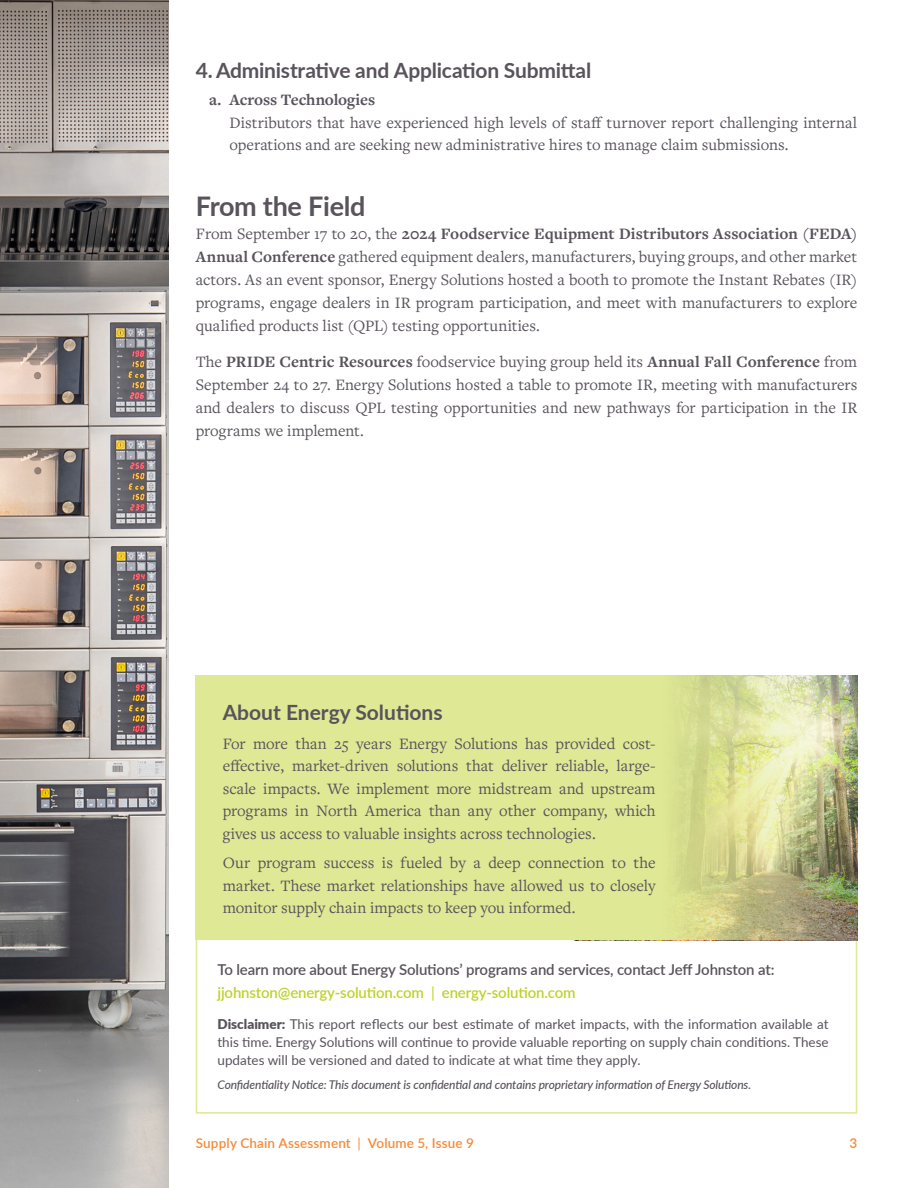
<style>
.page{position:relative;width:918px;height:1188px;background:#fff}
.page>*{position:absolute;margin:0;border:0;box-sizing:border-box;transform-origin:0 0}
.t1{font:700 27px "Lato";letter-spacing:-.01em;color:#59535c}
.t2{font:700 21px "Lato";letter-spacing:-.01em;color:#59535c}
.t3{font:16.5px/22.5px "Freight Text Pro";color:#59535c;text-align:justify}
.t4{font:700 16.5px "Freight Text Pro";letter-spacing:-.005em;color:#59535c}
.t5{font:600 15px/22.5px "Lato";letter-spacing:-.01em;color:#59535c}
.t6{font:13.5px/18px "Lato";color:#59535c;text-align:justify}
.t7{font:600 13.5px "Lato";letter-spacing:.01em;color:#f68a37}
.t8{font:italic 500 12px "Lato";letter-spacing:-.01em;color:#59535c}
.s1{font-weight:700}
.s2{color:#bfd129}
.s3{font-weight:400;color:#bfd129}
.s4{font-weight:900}
.s5{font-weight:400}
</style>
<div class="page">
<img style="left:0;top:0;width:169px;height:1188px">
<div style="left:196px;top:939px;width:661px;height:175px;border:2px solid #dfe894"></div>
<svg style="left:196px;top:676px;width:661px;height:264px;background:#d8df92"></svg>
<p class="t2" style="left:196px;top:55px;width:397px">4. Administrative and Application Submittal</p>
<p class="t4" style="left:209px;top:89px;width:167px">a. Across Technologies</p>
<p class="t3" style="left:229px;top:110px;width:629px">Distributors that have experienced high levels of staff turnover report challenging internal operations and are seeking new administrative hires to manage claim submissions.</p>
<h1 class="t1" style="left:196px;top:186px;width:171px">From the Field</h1>
<p class="t3" style="left:196px;top:222px;width:663px">From September 17 to 20, the <span class="s1">2024 Foodservice Equipment Distributors Association (FEDA)<br>Annual Conference</span> gathered equipment dealers, manufacturers, buying groups, and other market actors. As an event sponsor, Energy Solutions hosted a booth to promote the Instant Rebates (IR) programs, engage dealers in IR program participation, and meet with manufacturers to explore qualified products list (QPL) testing opportunities.</p>
<p class="t3" style="left:196px;top:350px;width:663px">The <span class="s1">PRIDE Centric Resources</span> foodservice buying group held its <span class="s1">Annual Fall Conference</span> from September 24 to 27. Energy Solutions hosted a table to promote IR, meeting with manufacturers and dealers to discuss QPL testing opportunities and new pathways for participation in the IR programs we implement.</p>
<p class="t2" style="left:223px;top:697px;width:221px">About Energy Solutions</p>
<p class="t3" style="left:223px;top:732px;width:434px">For more than 25 years Energy Solutions has provided cost&shy;effective, market-driven solutions that deliver reliable, large&shy;scale impacts. We implement more midstream and upstream programs in North America than any other company, which gives us access to valuable insights across technologies.</p>
<p class="t3" style="left:223px;top:851px;width:434px">Our program success is fueled by a deep connection to the market. These market relationships have allowed us to closely monitor supply chain impacts to keep you informed.</p>
<p class="t5" style="left:218px;top:958px;width:559px">To learn more about Energy Solutions’ programs and services, contact Jeff Johnston at: <span class="s2">jjohnston@energy-solution.com</span> <span class="s3">|</span> <span class="s2">energy-solution.com</span></p>
<p class="t6" style="left:217px;top:1015px;width:613px"><span class="s4">Disclaimer:</span> This report reflects our best estimate of market impacts, with the information available at this time. Energy Solutions will continue to provide valuable reporting on supply chain conditions. These updates will be versioned and dated to indicate at what time they apply.</p>
<p class="t8" style="left:218px;top:1076px;width:535px">Confidentiality Notice: This document is confidential and contains proprietary information of Energy Solutions.</p>
<p class="t7" style="left:196px;top:1133px;width:280px">Supply Chain Assessment <span class="s5">|</span> Volume 5, Issue 9</p>
<p class="t7" style="left:849px;top:1133px;width:9px">3</p>
</div>
